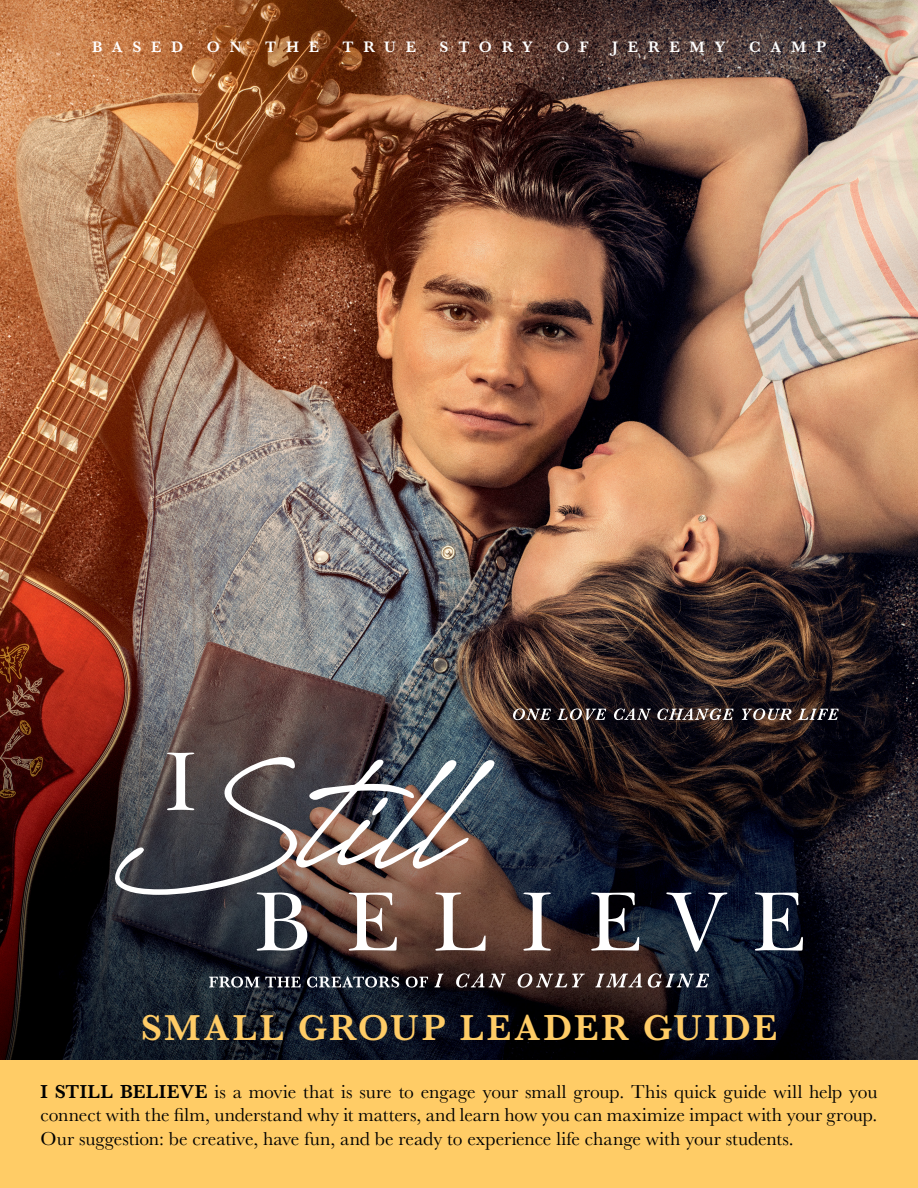
<style>
.page{position:relative;width:918px;height:1188px;background:#fff}
.page>*{position:absolute;margin:0;border:0;box-sizing:border-box;transform-origin:0 0}
.t1{font:600 37.5px "Baskerville";letter-spacing:.075em;color:#fc6}
.t2{font:19.5px/23.4px "Baskerville";color:#000101;text-align:justify}
.t3{font:600 15.75px "Baskerville";letter-spacing:.62em;color:#fff}
.s1{font-weight:600}
</style>
<div class="page">
<img style="left:0;top:0;width:918px;height:1061px">
<svg style="left:114px;top:753px;width:381px;height:198px"></svg>
<svg style="left:523px;top:893px;width:28px;height:58px"></svg>
<svg style="left:591px;top:893px;width:48px;height:58px"></svg>
<svg style="left:666px;top:892px;width:61px;height:60px"></svg>
<svg style="left:755px;top:893px;width:48px;height:58px"></svg>
<svg style="left:513px;top:708px;width:38px;height:12px"></svg>
<svg style="left:557px;top:708px;width:49px;height:12px"></svg>
<svg style="left:614px;top:708px;width:37px;height:12px"></svg>
<svg style="left:657px;top:708px;width:76px;height:12px"></svg>
<svg style="left:742px;top:708px;width:50px;height:12px"></svg>
<svg style="left:798px;top:709px;width:41px;height:11px"></svg>
<svg style="left:209px;top:977px;width:92px;height:11px"></svg>
<svg style="left:307px;top:976px;width:92px;height:12px"></svg>
<svg style="left:406px;top:977px;width:22px;height:11px"></svg>
<svg style="left:434px;top:974px;width:10px;height:13px"></svg>
<svg style="left:456px;top:973px;width:50px;height:15px"></svg>
<svg style="left:518px;top:973px;width:67px;height:15px"></svg>
<svg style="left:595px;top:973px;width:47px;height:14px"></svg>
<svg style="left:648px;top:973px;width:61px;height:15px"></svg>
<div style="left:0;top:1061px;width:918px;height:127px;background:#fc6"></div>
<p class="t3" style="left:92px;top:35px;width:93px">BASED</p>
<p class="t3" style="left:207px;top:35px;width:36px">O N</p>
<p class="t3" style="left:265px;top:35px;width:55px">THE</p>
<p class="t3" style="left:343px;top:35px;width:75px">TRUE</p>
<p class="t3" style="left:440px;top:35px;width:95px">STORY</p>
<p class="t3" style="left:557px;top:35px;width:34px">O F</p>
<p class="t3" style="left:612px;top:35px;width:115px">JEREMY</p>
<p class="t3" style="left:749px;top:35px;width:79px">CAMP</p>
<h1 class="t1" style="left:141px;top:1002px;width:638px">SMALL GROUP LEADER GUIDE</h1>
<p class="t2" style="left:40px;top:1080px;width:839px"><span class="s1">I STILL BELIEVE</span> is a movie that is sure to engage your small group. This quick guide will help you connect with the film, understand why it matters, and learn how you can maximize impact with your group.<br>Our suggestion: be creative, have fun, and be ready to experience life change with your students.</p>
</div>
